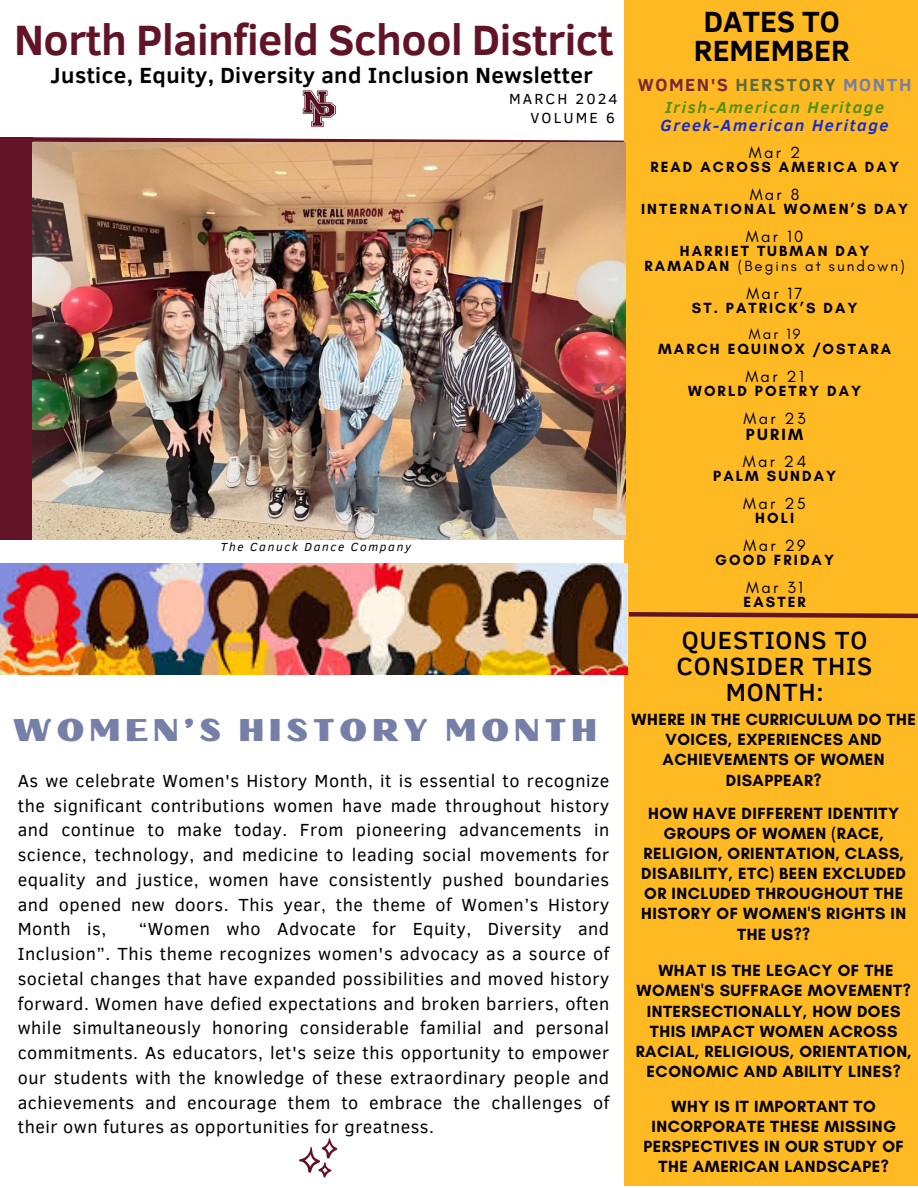
<style>
.page{position:relative;width:918px;height:1188px;background:#fff}
.page>*{position:absolute;margin:0;border:0;box-sizing:border-box;transform-origin:0 0}
.t1{font:700 43.5px "Clear Sans";letter-spacing:-.01em;color:#621426}
.t2{font:31.5px "Oilvare Base";letter-spacing:.14em;color:#767fa7}
.t3{font:700 30px/29.2px "Clear Sans";color:#000001;text-align:center}
.t4{font:500 25.5px/25.8px "Clear Sans";letter-spacing:.03em;color:#000001;text-align:center}
.t5{font:700 22.5px "Clear Sans";letter-spacing:.02em;color:#000001}
.t6{font:18px/24.8px "Clear Sans";letter-spacing:.03em;color:#000;text-align:justify}
.t7{font:700 18px "Clear Sans";letter-spacing:.09em;color:#586c3f}
.t8{font:700 16.5px/20.1px "Glacial Indifference";letter-spacing:.03em;color:#000001;text-align:center}
.t9{font:16.5px "Glacial Indifference";letter-spacing:.14em;color:#000}
.t10{font:italic 700 16.5px "Clear Sans";letter-spacing:.1em;color:#538f0f}
.t11{font:italic 700 16.5px "Clear Sans";letter-spacing:.1em;color:#192bc8}
.t12{font:700 16.5px "Glacial Indifference";letter-spacing:.14em;color:#000}
.t13{font:700 15px "Glacial Indifference";letter-spacing:.14em;color:#000}
.t14{font:15px "Glacial Indifference";letter-spacing:.14em;color:#000}
.t15{font:15px "Clear Sans";letter-spacing:.14em;color:#000001}
.t16{font:italic 12px "Clear Sans";letter-spacing:.14em;color:#000}
.s1{color:#762a37}
.s2{color:#767fa7}
.s3{font-weight:700}
</style>
<div class="page">
<div style="left:624px;top:0;width:294px;height:1186px;background:#ffb923"></div>
<img style="left:302px;top:90px;width:34px;height:38px">
<svg style="left:33px;top:137px;width:593px;height:10px"></svg>
<svg style="left:299px;top:1138px;width:38px;height:40px"></svg>
<div style="left:0;top:137px;width:33px;height:403px;background:#621426"></div>
<img style="left:32px;top:143px;width:593px;height:397px">
<svg style="left:628px;top:612px;width:290px;height:7px"></svg>
<img style="left:0;top:563px;width:628px;height:112px">
<p class="t1" style="left:14px;top:8px;width:601px">North Plainfield School District</p>
<p class="t5" style="left:51px;top:59px;width:544px">Justice, Equity, Diversity and Inclusion Newsletter</p>
<p class="t15" style="left:509px;top:88px;width:110px">MARCH 2024</p>
<p class="t15" style="left:531px;top:107px;width:86px">VOLUME 6</p>
<h3 class="t16" style="left:221px;top:538px;width:192px">The Canuck Dance Company</h3>
<p class="t2" style="left:13px;top:711px;width:586px">WOMEN’S HISTORY MONTH</p>
<p class="t6" style="left:18px;top:767px;width:593px">As we celebrate Women's History Month, it is essential to recognize the significant contributions women have made throughout history and continue to make today. From pioneering advancements in science, technology, and medicine to leading social movements for equality and justice, women have consistently pushed boundaries and opened new doors. This year, the theme of Women’s History Month is,</p>
<p class="t6" style="left:18px;top:916px;width:593px;text-indent:121px">“Women who Advocate for Equity, Diversity and Inclusion”. This theme recognizes women's advocacy as a source of societal changes that have expanded possibilities and moved history forward. Women have defied expectations and broken barriers, often while simultaneously honoring considerable familial and personal commitments. As educators, let's seize this opportunity to empower our students with the knowledge of these extraordinary people and achievements and encourage them to embrace the challenges of their own futures as opportunities for greatness.</p>
<p class="t3" style="left:694px;top:5px;width:157px">DATES TO<br>REMEMBER</p>
<p class="t7" style="left:638px;top:72px;width:275px"><span class="s1">WOMEN'S</span> HERSTORY <span class="s2">MONTH</span></p>
<p class="t10" style="left:665px;top:95px;width:221px">Irish-American Heritage</p>
<p class="t11" style="left:661px;top:113px;width:229px">Greek-American Heritage</p>
<p class="t9" style="left:749px;top:143px;width:53px">Mar 2</p>
<p class="t13" style="left:650px;top:158px;width:250px">READ ACROSS AMERICA DAY</p>
<p class="t9" style="left:750px;top:185px;width:51px">Mar 8</p>
<p class="t13" style="left:641px;top:200px;width:269px">INTERNATIONAL WOMEN’S DAY</p>
<p class="t9" style="left:746px;top:227px;width:59px">Mar 10</p>
<p class="t13" style="left:680px;top:242px;width:191px">HARRIET TUBMAN DAY</p>
<p class="t14" style="left:645px;top:257px;width:262px"><span class="s3">RAMADAN</span> (Begins at sundown)</p>
<p class="t9" style="left:746px;top:284px;width:58px">Mar 17</p>
<p class="t13" style="left:692px;top:299px;width:167px">ST. PATRICK’S DAY</p>
<p class="t14" style="left:749px;top:324px;width:53px">Mar 19</p>
<p class="t13" style="left:658px;top:339px;width:235px">MARCH EQUINOX /OSTARA</p>
<h4 class="t9" style="left:745px;top:366px;width:60px">Mar 21</h4>
<h6 class="t13" style="left:688px;top:381px;width:174px">WORLD POETRY DAY</h6>
<h6 class="t9" style="left:744px;top:408px;width:64px">Mar 23</h6>
<h6 class="t12" style="left:746px;top:424px;width:59px">PURIM</h6>
<h6 class="t9" style="left:743px;top:452px;width:65px">Mar 24</h6>
<h1 class="t13" style="left:713px;top:467px;width:125px">PALM SUNDAY</h1>
<h5 class="t9" style="left:743px;top:494px;width:64px">Mar 25</h5>
<p class="t13" style="left:755px;top:509px;width:41px">HOLI</p>
<p class="t9" style="left:744px;top:536px;width:64px">Mar 29</p>
<p class="t13" style="left:715px;top:551px;width:120px">GOOD FRIDAY</p>
<p class="t9" style="left:746px;top:578px;width:58px">Mar 31</p>
<p class="t13" style="left:744px;top:593px;width:64px">EASTER</p>
<p class="t4" style="left:677px;top:626px;width:197px">QUESTIONS TO<br>CONSIDER THIS<br>MONTH:</p>
<p class="t8" style="left:632px;top:709px;width:286px">WHERE IN THE CURRICULUM DO THE<br>VOICES, EXPERIENCES AND<br>ACHIEVEMENTS OF WOMEN<br>DISAPPEAR?</p>
<p class="t8" style="left:641px;top:803px;width:267px">HOW HAVE DIFFERENT IDENTITY<br>GROUPS OF WOMEN (RACE,<br>RELIGION, ORIENTATION, CLASS,<br>DISABILITY, ETC) BEEN EXCLUDED<br>OR INCLUDED THROUGHOUT THE<br>HISTORY OF WOMEN'S RIGHTS IN<br>THE US??</p>
<p class="t8" style="left:636px;top:960px;width:277px">WHAT IS THE LEGACY OF THE<br>WOMEN'S SUFFRAGE MOVEMENT?<br>INTERSECTIONALLY, HOW DOES<br>THIS IMPACT WOMEN ACROSS<br>RACIAL, RELIGIOUS, ORIENTATION,<br>ECONOMIC AND ABILITY LINES?</p>
<p class="t8" style="left:643px;top:1096px;width:262px">WHY IS IT IMPORTANT TO<br>INCORPORATE THESE MISSING<br>PERSPECTIVES IN OUR STUDY OF<br>THE AMERICAN LANDSCAPE?</p>
</div>
